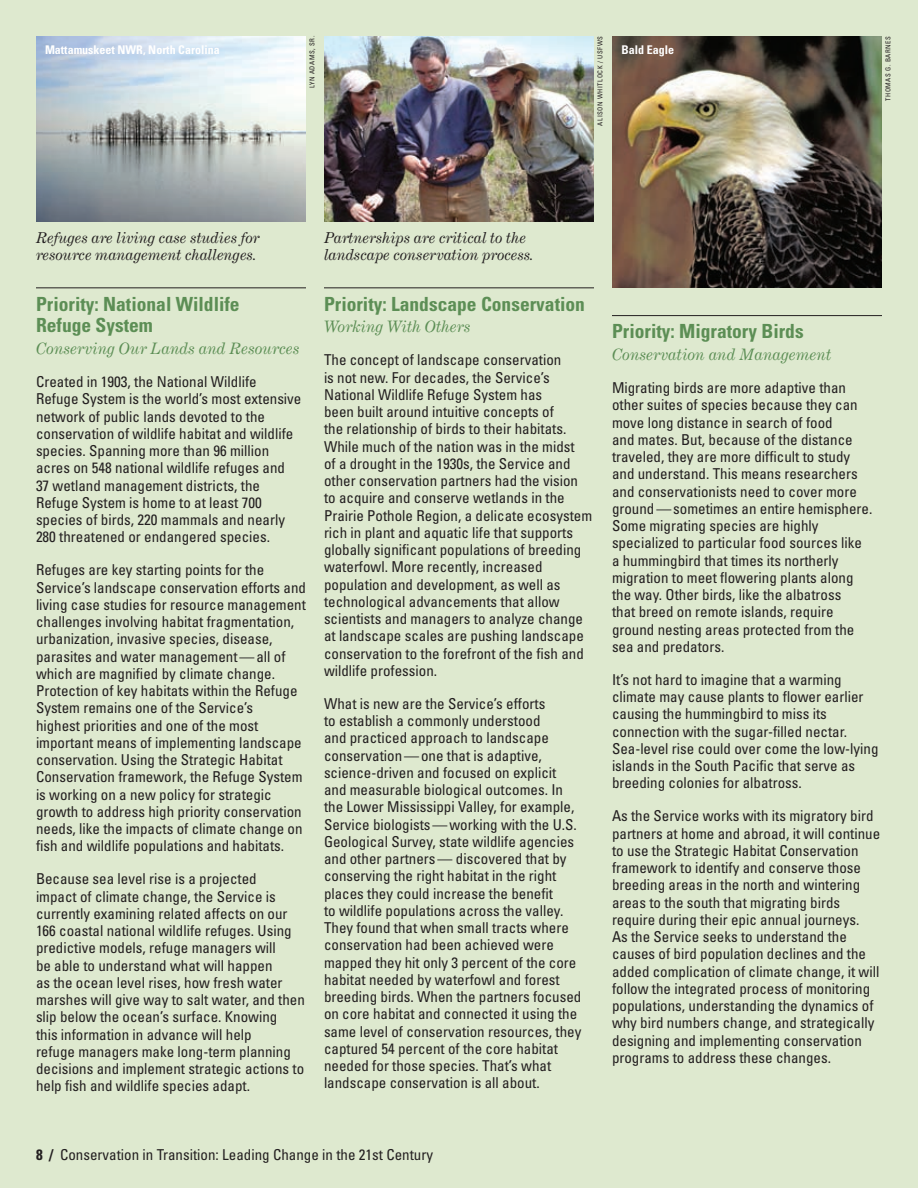
<style>
.page{position:relative;width:918px;height:1188px;background:#dee9cf}
.page>*{position:absolute;margin:0;border:0;box-sizing:border-box;transform-origin:0 0}
.t1{font:700 condensed 19.5px/21.8px "Univers";color:#5c8e55}
.t2{font:italic 15.75px "Century Expanded BT";color:#5c8e55}
.t3{font:condensed 15px/17.2px "Univers";color:#231f20}
.t4{font:italic 15px/17.2px "Century Expanded BT";color:#231f20}
.t5{font:700 condensed 12px "Univers";color:#fff}
.t6{font:condensed 6.75px "Univers";letter-spacing:.075em;color:#231f20}
.s1{font-weight:700}
</style>
<div class="page">
<hr style="left:36px;top:288px;width:270px;height:1px;background:#231f20">
<img style="left:36px;top:36px;width:270px;height:186px">
<img style="left:324px;top:36px;width:270px;height:186px">
<hr style="left:324px;top:288px;width:270px;height:1px;background:#231f20">
<img style="left:612px;top:36px;width:270px;height:251px">
<hr style="left:612px;top:315px;width:270px;height:1px;background:#231f20">
<p class="t6" style="left:308px;top:88px;width:54px;rotate:-90deg">Lyn Adam s, Sr.</p>
<p class="t6" style="left:596px;top:126px;width:91px;rotate:-90deg">Alison Whitlock / usfws</p>
<p class="t6" style="left:884px;top:101px;width:66px;rotate:-90deg">Th omas G. Barnes</p>
<p class="t5" style="left:45px;top:43px;width:176px">Mattamuskeet NWR, North Carolina</p>
<p class="t5" style="left:621px;top:43px;width:54px">Bald Eagle</p>
<p class="t4" style="left:36px;top:229px;width:225px">Refuges are living case studies for resource management challenges.</p>
<p class="t4" style="left:324px;top:229px;width:211px">Partnerships are critical to the landscape conservation process.</p>
<h1 class="t1" style="left:324px;top:292px;width:263px">Priority: Landscape Conservation</h1>
<p class="t2" style="left:324px;top:317px;width:148px">Working With Others</p>
<p class="t3" style="left:324px;top:351px;width:270px">The concept of landscape conservation<br>is not new. For decades, the Service’s National Wildlife Refuge System has<br>been built around intuitive concepts of<br>the relationship of birds to their habitats.<br>While much of the nation was in the midst<br>of a drought in the 1930s, the Service and other conservation partners had the vision to acquire and conserve wetlands in the Prairie Pothole Region, a delicate ecosystem rich in plant and aquatic life that supports globally significant populations of breeding waterfowl. More recently, increased population and development, as well as technological advancements that allow scientists and managers to analyze change at landscape scales are pushing landscape conservation to the forefront of the fish and wildlife profession.</p>
<p class="t3" style="left:324px;top:694px;width:259px">What is new are the Service’s efforts<br>to establish a commonly understood<br>and practiced approach to landscape conservation—one that is adaptive, science-driven and focused on explicit and measurable biological outcomes. In the Lower Mississippi Valley, for example, Service biologists—working with the U.S.<br>Geological Survey, state wildlife agencies and other partners— discovered that by conserving the right habitat in the right places they could increase the benefit<br>to wildlife populations across the valley.<br>They found that when small tracts where conservation had been achieved were mapped they hit only 3 percent of the core habitat needed by waterfowl and forest breeding birds. When the partners focused on core habitat and connected it using the same level of conservation resources, they captured 54 percent of the core habitat needed for those species. That’s what landscape conservation is all about.</p>
<h1 class="t1" style="left:36px;top:292px;width:205px">Priority: National Wildlife<br>Refuge System</h1>
<p class="t2" style="left:36px;top:339px;width:265px">Conserving Our Lands and Resources</p>
<p class="t3" style="left:36px;top:373px;width:267px">Created in 1903, the National Wildlife Refuge System is the world’s most extensive network of public lands devoted to the conservation of wildlife habitat and wildlife species. Spanning more than 96 million acres on 548 national wildlife refuges and 37 wetland management districts, the Refuge System is home to at least 700 species of birds, 220 mammals and nearly 280 threatened or endangered species.</p>
<p class="t3" style="left:36px;top:561px;width:272px">Refuges are key starting points for the Service’s landscape conservation efforts and living case studies for resource management challenges involving habitat fragmentation, urbanization, invasive species, disease, parasites and water management—all of which are magnified by climate change.<br>Protection of key habitats within the Refuge System remains one of the Service’s<br>highest priorities and one of the most important means of implementing landscape conservation. Using the Strategic Habitat Conservation framework, the Refuge System is working on a new policy for strategic growth to address high priority conservation needs, like the impacts of climate change on fish and wildlife populations and habitats.</p>
<p class="t3" style="left:36px;top:870px;width:270px">Because sea level rise is a projected<br>impact of climate change, the Service is currently examining related affects on our 166 coastal national wildlife refuges. Using predictive models, refuge managers will<br>be able to understand what will happen<br>as the ocean level rises, how fresh water marshes will give way to salt water, and then slip below the ocean’s surface. Knowing<br>this information in advance will help<br>refuge managers make long-term planning decisions and implement strategic actions to help fish and wildlife species adapt.</p>
<h1 class="t1" style="left:612px;top:320px;width:193px">Priority: Migratory Birds</h1>
<p class="t2" style="left:612px;top:345px;width:221px">Conservation and Management</p>
<p class="t3" style="left:612px;top:379px;width:262px">Migrating birds are more adaptive than other suites of species because they can move long distance in search of food<br>and mates. But, because of the distance traveled, they are more difficult to study and understand. This means researchers and conservationists need to cover more ground—sometimes an entire hemisphere.<br>Some migrating species are highly specialized to particular food sources like a hummingbird that times its northerly migration to meet flowering plants along the way. Other birds, like the albatross<br>that breed on remote islands, require ground nesting areas protected from the sea and predators.</p>
<p class="t3" style="left:612px;top:670px;width:268px">It’s not hard to imagine that a warming climate may cause plants to flower earlier causing the hummingbird to miss its connection with the sugar-filled nectar.<br>Sea-level rise could over come the low-lying islands in the South Pacific that serve as breeding colonies for albatross.</p>
<p class="t3" style="left:612px;top:807px;width:270px">As the Service works with its migratory bird partners at home and abroad, it will continue to use the Strategic Habitat Conservation framework to identify and conserve those breeding areas in the north and wintering areas to the south that migrating birds require during their epic annual journeys.<br>As the Service seeks to understand the causes of bird population declines and the added complication of climate change, it will follow the integrated process of monitoring populations, understanding the dynamics of why bird numbers change, and strategically designing and implementing conservation programs to address these changes.</p>
<p class="t3" style="left:36px;top:1145px;width:399px"><span class="s1">8 /</span> Conservation in Transition: Leading Change in the 21st Century</p>
</div>
